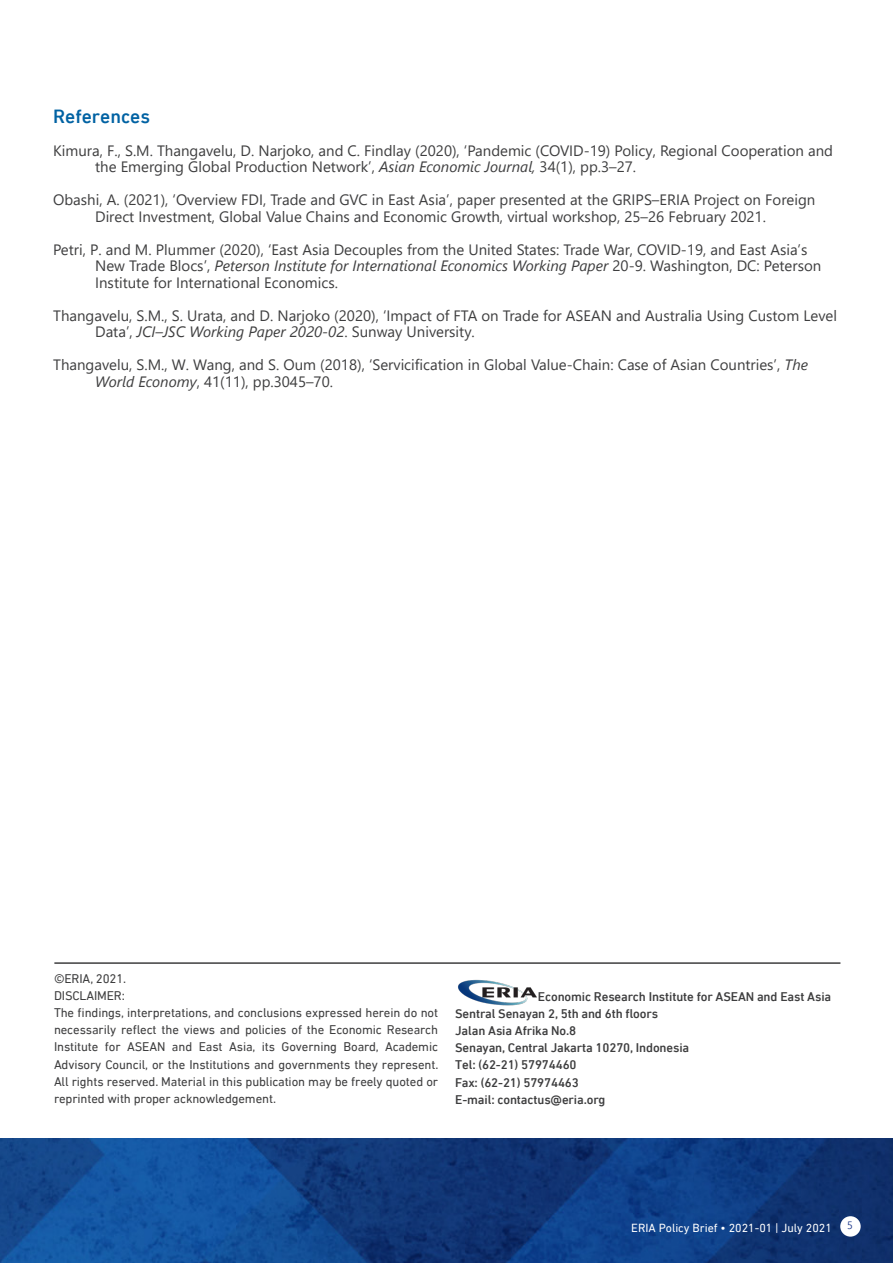
<style>
.page{position:relative;width:893px;height:1263px;background:#fff}
.page>*{position:absolute;margin:0;border:0;box-sizing:border-box;transform-origin:0 0}
.t1{font:500 19.5px "DIN Next LT Pro";color:#0062a3}
.t2{font:15px/16.5px "Segoe UI";color:#3e3e3f}
.t3{font:12.9px/17.1px "DIN Next LT Pro";letter-spacing:-.01em;color:#3e3e3f;text-align:justify}
.t4{font:500 12.9px "DIN Next LT Pro";letter-spacing:-.01em;color:#3e3e3f}
.t5{font:12px "DIN Next LT Pro";color:#fff}
.t6{font:10.5px "Ebrima";color:#253f8e}
.s1{font-style:italic}
</style>
<div class="page">
<img style="left:0;top:1138px;width:893px;height:125px">
<div style="left:840px;top:1216px;width:21px;height:20px;background:#fff;border-radius:50%"></div>
<hr style="left:54px;top:962px;width:786px;height:2px;background:#3e3e3f">
<img style="left:458px;top:980px;width:79px;height:26px">
<p class="t1" style="left:53px;top:105px;width:99px">References</p>
<p class="t2" style="left:95px;top:141px;width:739px;text-indent:-42px">Kimura, F., S.M. Thangavelu, D. Narjoko, and C. Findlay (2020), ‘Pandemic (COVID-19) Policy, Regional Cooperation and the Emerging Global Production Network’, <span class="s1">Asian Economic Journal,</span> 34(1), pp.3–27.</p>
<p class="t2" style="left:53px;top:190px;width:764px;text-align:center">Obashi, A. (2021), ‘Overview FDI, Trade and GVC in East Asia’, paper presented at the GRIPS–ERIA Project on Foreign<br>Direct Investment, Global Value Chains and Economic Growth, virtual workshop, 25–26 February 2021.</p>
<p class="t2" style="left:95px;top:240px;width:728px;text-indent:-42px">Petri, P. and M. Plummer (2020), ‘East Asia Decouples from the United States: Trade War, COVID-19, and East Asia’s<br>New Trade Blocs’, <span class="s1">Peterson Institute for International Economics Working Paper</span> 20-9. Washington, DC: Peterson<br>Institute for International Economics.</p>
<p class="t2" style="left:95px;top:306px;width:743px;text-indent:-42px">Thangavelu, S.M., S. Urata, and D. Narjoko (2020), ‘Impact of FTA on Trade for ASEAN and Australia Using Custom Level<br>Data’, <span class="s1">JCI–JSC Working Paper 2020-02</span>. Sunway University.</p>
<p class="t2" style="left:95px;top:355px;width:714px;text-indent:-42px">Thangavelu, S.M., W. Wang, and S. Oum (2018), ‘Servicification in Global Value-Chain: Case of Asian Countries’, <span class="s1">The<br>World Economy</span>, 41(11), pp.3045–70.</p>
<p class="t3" style="left:54px;top:970px;width:74px">©ERIA, 2021.</p>
<p class="t3" style="left:54px;top:987px;width:72px">DISCLAIMER:</p>
<p class="t3" style="left:54px;top:1004px;width:386px">The findings, interpretations, and conclusions expressed herein do not necessarily reflect the views and policies of the Economic Research Institute for ASEAN and East Asia, its Governing Board, Academic Advisory Council, or the Institutions and governments they represent.<br>All rights reserved. Material in this publication may be freely quoted or reprinted with proper acknowledgement.</p>
<p class="t4" style="left:538px;top:989px;width:295px">Economic Research Institute for ASEAN and East Asia</p>
<p class="t4" style="left:455px;top:1006px;width:204px">Sentral Senayan 2, 5th and 6th floors</p>
<p class="t4" style="left:455px;top:1023px;width:123px">Jalan Asia Afrika No.8</p>
<p class="t4" style="left:455px;top:1040px;width:236px">Senayan, Central Jakarta 10270, Indonesia</p>
<p class="t4" style="left:455px;top:1057px;width:123px">Tel: (62-21) 57974460</p>
<p class="t4" style="left:455px;top:1075px;width:125px">Fax: (62-21) 57974463</p>
<p class="t4" style="left:455px;top:1092px;width:152px">E-mail: contactus@eria.org</p>
<p class="t5" style="left:631px;top:1220px;width:202px">ERIA Policy Brief • 2021-01 | July 2021</p>
<p class="t6" style="left:847px;top:1218px;width:7px">5</p>
</div>
